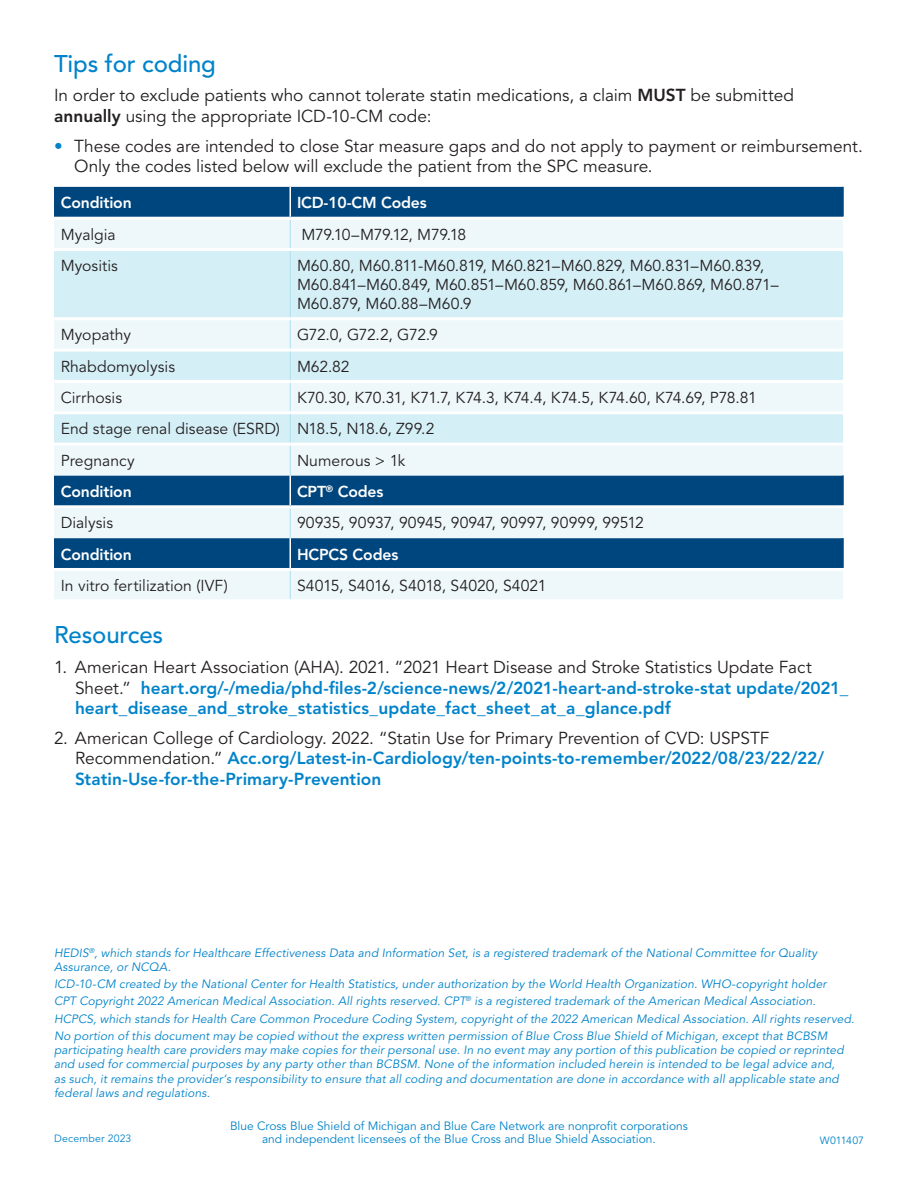
<style>
.page{position:relative;width:918px;height:1188px;background:#fff}
.page>*{position:absolute;margin:0;border:0;box-sizing:border-box;transform-origin:0 0}
.HEDIS_sub{font:500 24px "Avenir LT Std";letter-spacing:-.005em;color:#0083ca}
.Body_text{font:800 17.25px/20.7px "Avenir LT Std";letter-spacing:.005em;color:#0083ca}
.Body_text-2{font:17.25px/20.7px "Avenir LT Std";color:#231f20}
.Chart_-_Body{font:15.75px/18.9px "Avenir LT Std";color:#231f20}
.t1{font:800 15.75px "Avenir LT Std";letter-spacing:-.01em;color:#fff}
.Chart_-_Body-2{font:15.75px "Avenir LT Std";letter-spacing:-.035em;color:#231f20}
.Chart_-_Body-3{font:15.75px "Avenir LT Std";letter-spacing:-.025em;color:#231f20}
.Chart_-_Body-4{font:15.75px "Avenir LT Std";letter-spacing:-.03em;color:#231f20}
.Chart_-_Body-5{font:15.75px "Avenir LT Std";letter-spacing:-.045em;color:#231f20}
.Disclaimer_-_HEDIS__CPT{font:italic 12px/14.4px "Avenir LT Std";letter-spacing:.01em;color:#0083ca}
.t2{font:12px "Avenir LT Std";color:#0083ca}
.Disclaimer_-_HEDIS__CPT-2{font:10.5px "Avenir LT Std";letter-spacing:.02em;color:#0083ca}
.Disclaimer_-_HEDIS__CPT-3{font:10.5px "Avenir LT Std";letter-spacing:-.01em;color:#0083ca}
.s1{font-weight:800}
.s2{color:#0083ca}
.s3{font-weight:400;color:#231f20}
</style>
<div class="page">
<div style="left:54px;top:187px;width:788px;height:30px;background:#00467e"></div>
<svg style="left:54px;top:220px;width:789px;height:379px;background:#9dbcd0"></svg>
<svg style="left:54px;top:251px;width:789px;height:192px;background:#ddf1f7"></svg>
<hr style="left:842px;top:187px;width:2px;height:30px;background:#00467e">
<hr style="left:842px;top:475px;width:2px;height:30px;background:#00467e">
<hr style="left:842px;top:538px;width:2px;height:30px;background:#00467e">
<svg style="left:290px;top:220px;width:1px;height:28px"></svg>
<hr style="left:290px;top:251px;width:1px;height:66px;background:#acdfef">
<svg style="left:290px;top:320px;width:1px;height:155px"></svg>
<hr style="left:290px;top:508px;width:1px;height:30px;background:#acdfef">
<svg style="left:290px;top:571px;width:1px;height:28px"></svg>
<hr style="left:54px;top:248px;width:236px;height:3px;background:#fff">
<hr style="left:290px;top:248px;width:553px;height:3px;background:#fff">
<hr style="left:54px;top:317px;width:236px;height:3px;background:#fff">
<hr style="left:290px;top:317px;width:553px;height:3px;background:#fff">
<hr style="left:54px;top:349px;width:236px;height:3px;background:#fff">
<hr style="left:290px;top:349px;width:553px;height:3px;background:#fff">
<hr style="left:54px;top:380px;width:236px;height:3px;background:#fff">
<hr style="left:290px;top:380px;width:553px;height:3px;background:#fff">
<hr style="left:54px;top:411px;width:236px;height:3px;background:#fff">
<hr style="left:290px;top:411px;width:553px;height:3px;background:#fff">
<hr style="left:54px;top:443px;width:236px;height:3px;background:#fff">
<hr style="left:290px;top:443px;width:553px;height:3px;background:#fff">
<hr style="left:54px;top:505px;width:236px;height:3px;background:#fff">
<hr style="left:290px;top:505px;width:554px;height:3px;background:#fff">
<hr style="left:54px;top:568px;width:236px;height:3px;background:#fff">
<hr style="left:290px;top:568px;width:554px;height:3px;background:#fff">
<hr style="left:290px;top:187px;width:1px;height:30px;background:#fff">
<hr style="left:290px;top:475px;width:1px;height:30px;background:#fff">
<hr style="left:290px;top:538px;width:1px;height:30px;background:#fff">
<p class="HEDIS_sub" style="left:54px;top:50px;width:163px">Tips for coding</p>
<p class="Body_text-2" style="left:54px;top:86px;width:741px">In order to exclude patients who cannot tolerate statin medications, a claim <span class="s1">MUST</span> be submitted <span class="s1">annually</span> using the appropriate ICD-10-CM code:</p>
<p class="Body_text-2" style="left:74px;top:136px;width:790px;text-indent:-20px"><span class="s2">•</span> These codes are intended to close Star measure gaps and do not apply to payment or reimbursement.<br>Only the codes listed below will exclude the patient from the SPC measure.</p>
<p class="t1" style="left:61px;top:194px;width:73px">Condition</p>
<p class="t1" style="left:297px;top:194px;width:131px">ICD-10-CM Codes</p>
<p class="Chart_-_Body" style="left:61px;top:225px;width:57px">Myalgia</p>
<p class="Chart_-_Body-3" style="left:301px;top:225px;width:166px">M79.10–M79.12, M79.18</p>
<p class="Chart_-_Body" style="left:61px;top:257px;width:59px">Myositis</p>
<p class="Chart_-_Body" style="left:297px;top:257px;width:483px">M60.80, M60.811-M60.819, M60.821–M60.829, M60.831–M60.839,<br>M60.841–M60.849, M60.851–M60.859, M60.861–M60.869, M60.871–<br>M60.879, M60.88–M60.9</p>
<p class="Chart_-_Body" style="left:61px;top:326px;width:72px">Myopathy</p>
<p class="Chart_-_Body-4" style="left:297px;top:326px;width:143px">G72.0, G72.2, G72.9</p>
<p class="Chart_-_Body" style="left:61px;top:357px;width:116px">Rhabdomyolysis</p>
<p class="Chart_-_Body" style="left:297px;top:357px;width:54px">M62.82</p>
<p class="Chart_-_Body" style="left:61px;top:389px;width:63px">Cirrhosis</p>
<p class="Chart_-_Body-2" style="left:297px;top:389px;width:461px">K70.30, K70.31, K71.7, K74.3, K74.4, K74.5, K74.60, K74.69, P78.81</p>
<p class="Chart_-_Body" style="left:61px;top:420px;width:221px">End stage renal disease (ESRD)</p>
<p class="Chart_-_Body-5" style="left:297px;top:420px;width:139px">N18.5, N18.6, Z99.2</p>
<p class="Chart_-_Body" style="left:61px;top:451px;width:76px">Pregnancy</p>
<p class="Chart_-_Body" style="left:297px;top:451px;width:110px">Numerous &gt; 1k</p>
<p class="t1" style="left:61px;top:482px;width:73px">Condition</p>
<p class="t1" style="left:297px;top:482px;width:88px">CPT<sup>®</sup> Codes</p>
<p class="Chart_-_Body" style="left:61px;top:514px;width:54px">Dialysis</p>
<p class="Chart_-_Body" style="left:297px;top:514px;width:348px">90935, 90937, 90945, 90947, 90997, 90999, 99512</p>
<p class="t1" style="left:61px;top:545px;width:73px">Condition</p>
<p class="t1" style="left:297px;top:545px;width:103px">HCPCS Codes</p>
<p class="Chart_-_Body" style="left:61px;top:577px;width:169px">In vitro fertilization (IVF)</p>
<p class="Chart_-_Body" style="left:297px;top:577px;width:251px">S4015, S4016, S4018, S4020, S4021</p>
<p class="HEDIS_sub" style="left:54px;top:621px;width:111px">Resources</p>
<p class="Body_text" style="left:75px;top:657px;width:775px;text-indent:-21px"><span class="s3">1. American Heart Association (AHA). 2021. “2021 Heart Disease and Stroke Statistics Update Fact<br>Sheet.”</span> heart.org/-/media/phd-files-2/science-news/2/2021-heart-and-stroke-stat update/2021_ heart_disease_and_stroke_statistics_update_fact_sheet_at_a_glance.pdf</p>
<p class="Body_text" style="left:75px;top:727px;width:751px;text-indent:-21px"><span class="s3">2. American College of Cardiology. 2022. “Statin Use for Primary Prevention of CVD: USPSTF<br>Recommendation.”</span> Acc.org/Latest-in-Cardiology/ten-points-to-remember/2022/08/23/22/22/<br>Statin-Use-for-the-Primary-Prevention</p>
<p class="Disclaimer_-_HEDIS__CPT" style="left:54px;top:946px;width:765px">HEDIS<sup>®</sup>, which stands for Healthcare Effectiveness Data and Information Set, is a registered trademark of the National Committee for Quality<br>Assurance, or NCQA.</p>
<p class="Disclaimer_-_HEDIS__CPT" style="left:54px;top:977px;width:774px">ICD-10-CM created by the National Center for Health Statistics, under authorization by the World Health Organization. WHO-copyright holder</p>
<p class="Disclaimer_-_HEDIS__CPT" style="left:54px;top:994px;width:763px">CPT Copyright 2022 American Medical Association. All rights reserved. CPT<sup>®</sup> is a registered trademark of the American Medical Association.</p>
<p class="Disclaimer_-_HEDIS__CPT" style="left:54px;top:1012px;width:802px">HCPCS, which stands for Health Care Common Procedure Coding System, copyright of the 2022 American Medical Association. All rights reserved.</p>
<p class="Disclaimer_-_HEDIS__CPT" style="left:54px;top:1029px;width:791px">No portion of this document may be copied without the express written permission of Blue Cross Blue Shield of Michigan, except that BCBSM participating health care providers may make copies for their personal use. In no event may any portion of this publication be copied or reprinted and used for commercial purposes by any party other than BCBSM. None of the information included herein is intended to be legal advice and, as such, it remains the provider’s responsibility to ensure that all coding and documentation are done in accordance with all applicable state and federal laws and regulations.</p>
<p class="t2" style="left:230px;top:1119px;width:459px">Blue Cross Blue Shield of Michigan and Blue Care Network are nonprofit corporations</p>
<p class="Disclaimer_-_HEDIS__CPT-2" style="left:54px;top:1132px;width:79px">December 2023</p>
<p class="t2" style="left:262px;top:1132px;width:395px">and independent licensees of the Blue Cross and Blue Shield Association.</p>
<p class="Disclaimer_-_HEDIS__CPT-3" style="left:820px;top:1134px;width:46px">W011407</p>
</div>
